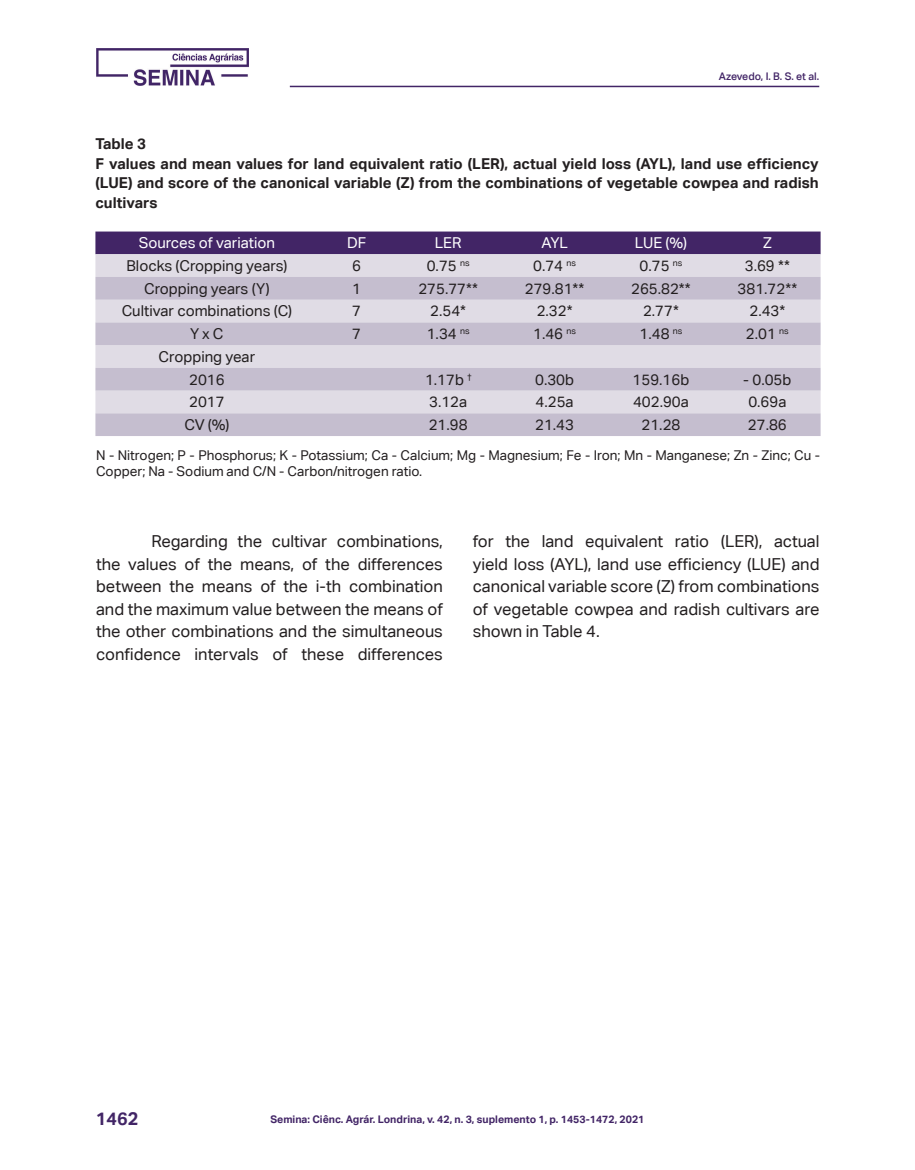
<style>
.page{position:relative;width:915px;height:1170px;background:#fff}
.page>*{position:absolute;margin:0;border:0;box-sizing:border-box;transform-origin:0 0}
.t1{font:700 18px "Aktiv Grotesk Corp";color:#422566}
.corpo_do_texto{font:16.5px/22.5px "Aktiv Grotesk Corp";color:#231f20;text-align:justify}
.texto_tabela{font:15px "Aktiv Grotesk Corp";color:#231f20}
.título_Tabela{font:700 15px/19.5px "Aktiv Grotesk Corp";color:#231f20;text-align:justify}
.texto_tabela-2{font:15px "Aktiv Grotesk Corp";color:#fff}
.legenda_de_tabela{font:13.5px/16.5px "Aktiv Grotesk Corp";color:#231f20}
.t2{font:700 10.5px "Aktiv Grotesk Corp";color:#422566}
.t3{font:500 10.5px "Aktiv Grotesk Corp";color:#422566}
</style>
<div class="page">
<hr style="left:290px;top:86px;width:529px;height:1px;background:#422566">
<img style="left:96px;top:48px;width:152px;height:37px">
<div style="left:95px;top:231px;width:725px;height:23px;background:#422566"></div>
<div style="left:95px;top:254px;width:725px;height:23px;background:#e0dce5"></div>
<svg style="left:95px;top:277px;width:725px;height:159px;background:#d0cbd8"></svg>
<p class="t3" style="left:718px;top:69px;width:102px">Azevedo, I. B. S. et al.</p>
<p class="título_Tabela" style="left:95px;top:134px;width:52px">Table 3</p>
<p class="título_Tabela" style="left:95px;top:153px;width:724px">F values and mean values for land equivalent ratio (LER), actual yield loss (AYL), land use efficiency (LUE) and score of the canonical variable (Z) from the combinations of vegetable cowpea and radish cultivars</p>
<p class="texto_tabela-2" style="left:139px;top:234px;width:138px">Sources of variation</p>
<p class="texto_tabela-2" style="left:347px;top:234px;width:21px">DF</p>
<p class="texto_tabela-2" style="left:434px;top:234px;width:28px">LER</p>
<p class="texto_tabela-2" style="left:541px;top:234px;width:28px">AYL</p>
<p class="texto_tabela-2" style="left:634px;top:234px;width:54px">LUE (%)</p>
<p class="texto_tabela-2" style="left:762px;top:234px;width:10px">Z</p>
<p class="texto_tabela" style="left:126px;top:257px;width:162px">Blocks (Cropping years)</p>
<p class="texto_tabela" style="left:352px;top:257px;width:10px">6</p>
<p class="texto_tabela" style="left:426px;top:257px;width:44px">0.75 <sup>ns</sup></p>
<p class="texto_tabela" style="left:533px;top:257px;width:44px">0.74 <sup>ns</sup></p>
<p class="texto_tabela" style="left:639px;top:257px;width:44px">0.75 <sup>ns</sup></p>
<p class="texto_tabela" style="left:744px;top:257px;width:47px">3.69 **</p>
<p class="texto_tabela" style="left:144px;top:279px;width:127px">Cropping years (Y)</p>
<p class="texto_tabela" style="left:352px;top:279px;width:10px">1</p>
<p class="texto_tabela" style="left:418px;top:279px;width:61px">275.77**</p>
<p class="texto_tabela" style="left:524px;top:279px;width:61px">279.81**</p>
<p class="texto_tabela" style="left:631px;top:279px;width:61px">265.82**</p>
<p class="texto_tabela" style="left:737px;top:279px;width:61px">381.72**</p>
<p class="texto_tabela" style="left:122px;top:302px;width:172px">Cultivar combinations (C)</p>
<p class="texto_tabela" style="left:352px;top:302px;width:10px">7</p>
<p class="texto_tabela" style="left:430px;top:302px;width:37px">2.54*</p>
<p class="texto_tabela" style="left:536px;top:302px;width:37px">2.32*</p>
<p class="texto_tabela" style="left:642px;top:302px;width:37px">2.77*</p>
<p class="texto_tabela" style="left:749px;top:302px;width:37px">2.43*</p>
<p class="texto_tabela" style="left:190px;top:325px;width:35px">Y x C</p>
<p class="texto_tabela" style="left:352px;top:325px;width:10px">7</p>
<p class="texto_tabela" style="left:426px;top:325px;width:44px">1.34 <sup>ns</sup></p>
<p class="texto_tabela" style="left:533px;top:325px;width:44px">1.46 <sup>ns</sup></p>
<p class="texto_tabela" style="left:639px;top:325px;width:44px">1.48 <sup>ns</sup></p>
<p class="texto_tabela" style="left:745px;top:325px;width:44px">2.01 <sup>ns</sup></p>
<p class="texto_tabela" style="left:159px;top:348px;width:98px">Cropping year</p>
<p class="texto_tabela" style="left:189px;top:370px;width:37px">2016</p>
<p class="texto_tabela" style="left:425px;top:370px;width:48px">1.17b <sup>†</sup></p>
<p class="texto_tabela" style="left:535px;top:370px;width:40px">0.30b</p>
<p class="texto_tabela" style="left:632px;top:370px;width:58px">159.16b</p>
<p class="texto_tabela" style="left:743px;top:370px;width:50px">- 0.05b</p>
<p class="texto_tabela" style="left:189px;top:393px;width:37px">2017</p>
<p class="texto_tabela" style="left:429px;top:393px;width:40px">3.12a</p>
<p class="texto_tabela" style="left:535px;top:393px;width:40px">4.25a</p>
<p class="texto_tabela" style="left:633px;top:393px;width:57px">402.90a</p>
<p class="texto_tabela" style="left:748px;top:393px;width:40px">0.69a</p>
<p class="texto_tabela" style="left:184px;top:416px;width:46px">CV (%)</p>
<p class="texto_tabela" style="left:428px;top:416px;width:40px">21.98</p>
<p class="texto_tabela" style="left:535px;top:416px;width:40px">21.43</p>
<p class="texto_tabela" style="left:641px;top:416px;width:40px">21.28</p>
<p class="texto_tabela" style="left:747px;top:416px;width:40px">27.86</p>
<p class="legenda_de_tabela" style="left:96px;top:446px;width:725px">N - Nitrogen; P - Phosphorus; K - Potassium; Ca - Calcium; Mg - Magnesium; Fe - Iron; Mn - Manganese; Zn - Zinc; Cu -<br>Copper; Na - Sodium and C/N - Carbon/nitrogen ratio.</p>
<p class="corpo_do_texto" style="left:96px;top:529px;width:348px;text-indent:55px">Regarding the cultivar combinations, the values of the means, of the differences between the means of the i-th combination and the maximum value between the means of the other combinations and the simultaneous confidence intervals of these differences</p>
<p class="corpo_do_texto" style="left:472px;top:529px;width:348px">for the land equivalent ratio (LER), actual yield loss (AYL), land use efficiency (LUE) and canonical variable score (Z) from combinations of vegetable cowpea and radish cultivars are shown in Table 4.</p>
<p class="t1" style="left:96px;top:1107px;width:44px">1462</p>
<p class="t2" style="left:270px;top:1112px;width:375px">Semina: Ciênc. Agrár. Londrina, v. 42, n. 3, suplemento 1, p. 1453-1472, 2021</p>
</div>
